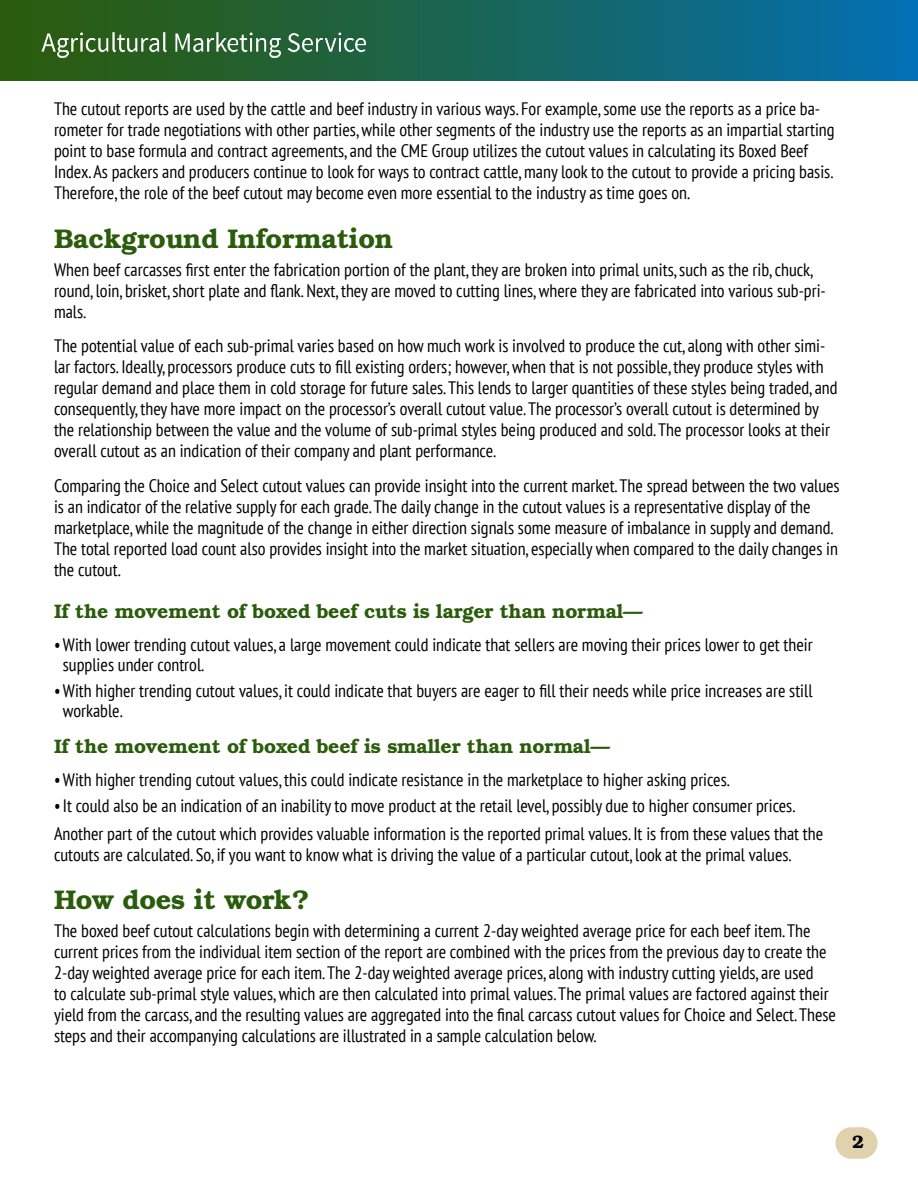
<style>
.page{position:relative;width:918px;height:1188px;background:#fff}
.page>*{position:absolute;margin:0;border:0;box-sizing:border-box;transform-origin:0 0}
.H2_span{font:700 27px "Te X Gyre Bonum";letter-spacing:-.01em;color:#2a5c0b}
.H2_span_small{font:700 19.5px "Te X Gyre Bonum";letter-spacing:-.01em;color:#2a5c0b}
.body_span{font:condensed 18px/21px "PT Sans";color:#000}
.body_bullets{font:condensed 18px/19.5px "PT Sans";color:#000}
.t1{font:700 18px "Te X Gyre Bonum";color:#000}
</style>
<div class="page">
<div style="left:835px;top:1127px;width:42px;height:32px;background:#dfd2ad;border-radius:16px"></div>
<div style="left:0;top:0;width:918px;height:81px;background:linear-gradient(to right,#2e5b02,#046fad)"></div>
<img style="left:36px;top:31px;width:330px;height:29px">
<p class="body_span" style="left:54px;top:98px;width:782px">The cutout reports are used by the cattle and beef industry in various ways. For example, some use the reports as a price ba&shy;rometer for trade negotiations with other parties, while other segments of the industry use the reports as an impartial starting point to base formula and contract agreements, and the CME Group utilizes the cutout values in calculating its Boxed Beef Index. As packers and producers continue to look for ways to contract cattle, many look to the cutout to provide a pricing basis.<br>Therefore, the role of the beef cutout may become even more essential to the industry as time goes on.</p>
<h2 class="H2_span" style="left:54px;top:217px;width:341px">Background Information</h2>
<p class="body_span" style="left:54px;top:258px;width:773px">When beef carcasses first enter the fabrication portion of the plant, they are broken into primal units, such as the rib, chuck, round, loin, brisket, short plate and flank. Next, they are moved to cutting lines, where they are fabricated into various sub-pri&shy;mals.</p>
<p class="body_span" style="left:54px;top:335px;width:785px">The potential value of each sub-primal varies based on how much work is involved to produce the cut, along with other simi&shy;lar factors. Ideally, processors produce cuts to fill existing orders; however, when that is not possible, they produce styles with regular demand and place them in cold storage for future sales. This lends to larger quantities of these styles being traded, and consequently, they have more impact on the processor’s overall cutout value. The processor’s overall cutout is determined by the relationship between the value and the volume of sub-primal styles being produced and sold. The processor looks at their overall cutout as an indication of their company and plant performance.</p>
<p class="body_span" style="left:54px;top:474px;width:787px">Comparing the Choice and Select cutout values can provide insight into the current market. The spread between the two values is an indicator of the relative supply for each grade. The daily change in the cutout values is a representative display of the marketplace, while the magnitude of the change in either direction signals some measure of imbalance in supply and demand.<br>The total reported load count also provides insight into the market situation, especially when compared to the daily changes in the cutout.</p>
<p class="H2_span_small" style="left:54px;top:596px;width:590px">If the movement of boxed beef cuts is larger than normal—</p>
<p class="body_bullets" style="left:63px;top:635px;width:751px;text-indent:-9px">•With lower trending cutout values, a large movement could indicate that sellers are moving their prices lower to get their supplies under control.</p>
<p class="body_bullets" style="left:63px;top:681px;width:751px;text-indent:-9px">•With higher trending cutout values, it could indicate that buyers are eager to fill their needs while price increases are still workable.</p>
<p class="H2_span_small" style="left:54px;top:730px;width:558px">If the movement of boxed beef is smaller than normal—</p>
<p class="body_bullets" style="left:54px;top:769px;width:677px">•With higher trending cutout values, this could indicate resistance in the marketplace to higher asking prices.</p>
<p class="body_bullets" style="left:54px;top:795px;width:743px">•It could also be an indication of an inability to move product at the retail level, possibly due to higher consumer prices.</p>
<p class="body_span" style="left:54px;top:822px;width:771px">Another part of the cutout which provides valuable information is the reported primal values. It is from these values that the cutouts are calculated. So, if you want to know what is driving the value of a particular cutout, look at the primal values.</p>
<h2 class="H2_span" style="left:54px;top:879px;width:257px">How does it work?</h2>
<p class="body_span" style="left:54px;top:920px;width:784px">The boxed beef cutout calculations begin with determining a current 2-day weighted average price for each beef item. The current prices from the individual item section of the report are combined with the prices from the previous day to create the 2-day weighted average price for each item. The 2-day weighted average prices, along with industry cutting yields, are used<br>to calculate sub-primal style values, which are then calculated into primal values. The primal values are factored against their yield from the carcass, and the resulting values are aggregated into the final carcass cutout values for Choice and Select. These steps and their accompanying calculations are illustrated in a sample calculation below.</p>
<p class="t1" style="left:852px;top:1128px;width:13px">2</p>
</div>
